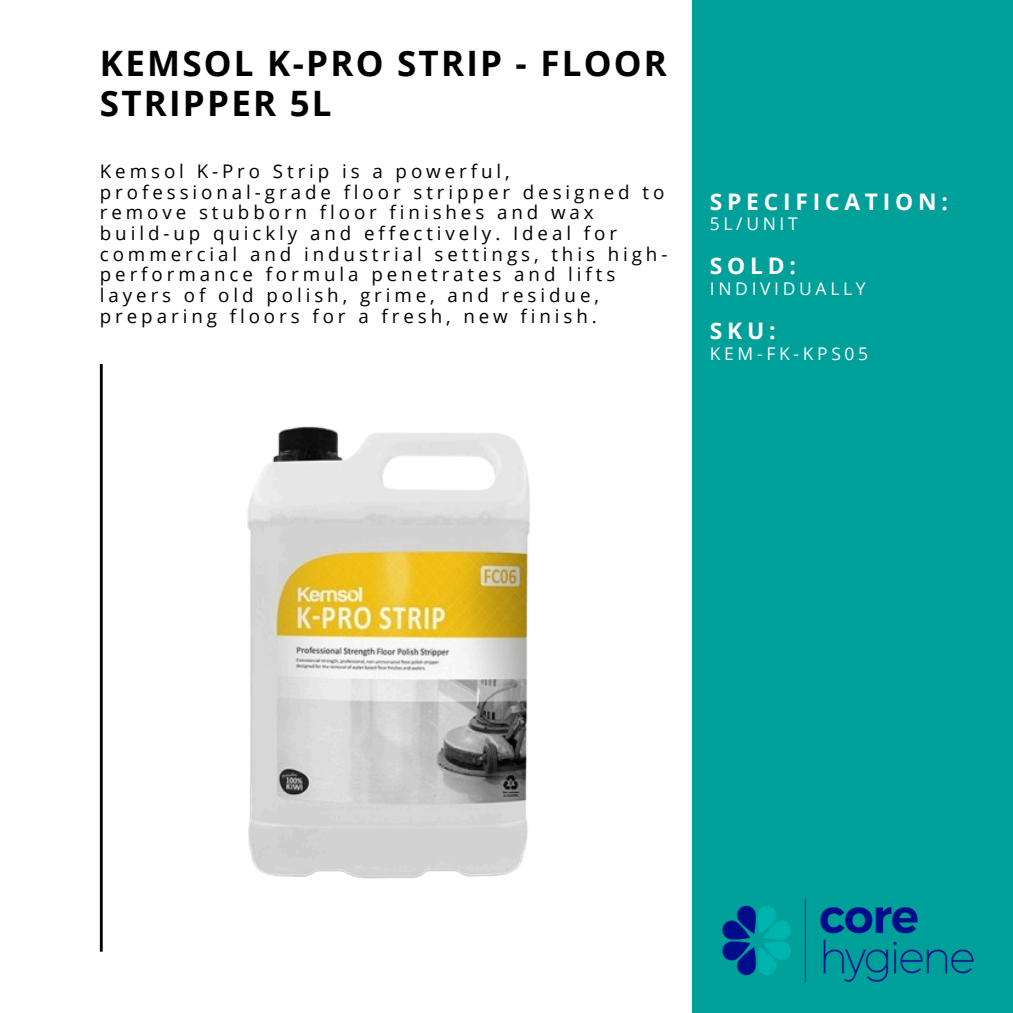
<style>
.page{position:relative;width:1013px;height:1013px;background:#fff}
.page>*{position:absolute;margin:0;border:0;box-sizing:border-box;transform-origin:0 0}
.t1{font:700 35px/39.4px "Open Sans";letter-spacing:.065em;color:#000}
.t2{font:700 22.75px "Open Sans";letter-spacing:.21em;color:#fff}
.t3{font:18.75px/20.6px "Open Sans";letter-spacing:.21em;color:#000}
.t4{font:17.5px "Open Sans";letter-spacing:.21em;color:#fff}
</style>
<div class="page">
<div style="left:0;top:0;width:1012px;height:1012px;background:#00a09a"></div>
<div style="left:0;top:0;width:691px;height:1012px;background:#fff"></div>
<hr style="left:100px;top:364px;width:3px;height:587px;background:#000">
<img style="left:722px;top:898px;width:252px;height:85px">
<img style="left:247px;top:426px;width:283px;height:453px">
<p class="t1" style="left:100px;top:43px;width:568px">KEMSOL K-PRO STRIP - FLOOR<br>STRIPPER 5L</p>
<p class="t3" style="left:100px;top:160px;width:569px">Kemsol K-Pro Strip is a powerful, professional-grade floor stripper designed to remove stubborn floor finishes and wax build-up quickly and effectively. Ideal for commercial and industrial settings, this high&shy;performance formula penetrates and lifts layers of old polish, grime, and residue, preparing floors for a fresh, new finish.</p>
<h2 class="t2" style="left:710px;top:185px;width:240px">SPECIFICATION:</h2>
<h2 class="t4" style="left:710px;top:212px;width:89px">5L/UNIT</h2>
<h3 class="t2" style="left:710px;top:250px;width:88px">SOLD:</h3>
<h3 class="t4" style="left:710px;top:276px;width:157px">INDIVIDUALLY</h3>
<h3 class="t2" style="left:710px;top:315px;width:67px">SKU:</h3>
<h3 class="t4" style="left:710px;top:341px;width:160px">KEM-FK-KPS05</h3>
</div>
